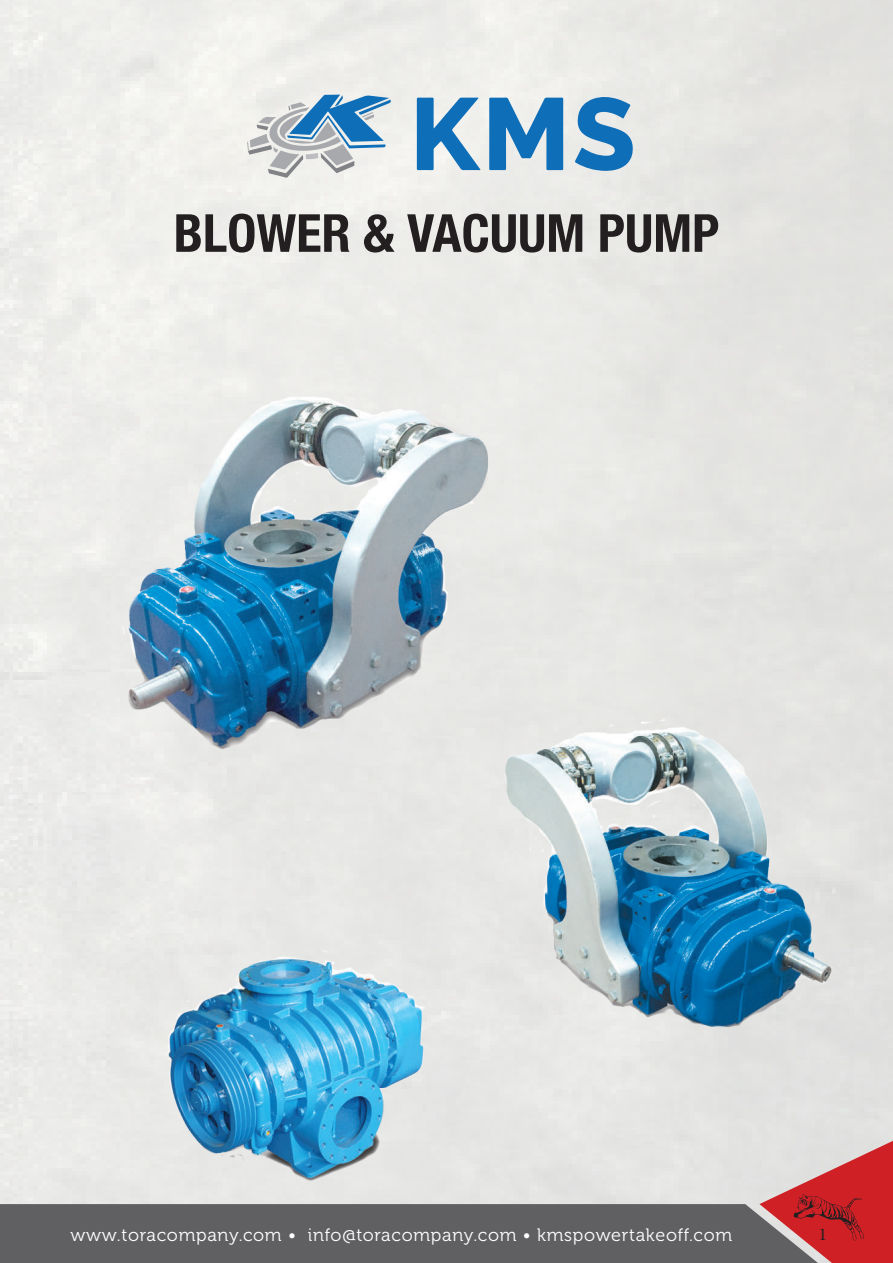
<style>
.page{position:relative;width:893px;height:1263px;background:#fff}
.page>*{position:absolute;margin:0;border:0;box-sizing:border-box;transform-origin:0 0}
.t1{font:700 condensed 52.5px "Helvetica Neue LT Std";color:#231f20}
.t2{font:18px "Museo 300";letter-spacing:.04em;color:#fff}
.t3{font:18px "Minion Pro";color:#231f20}
</style>
<div class="page">
<svg style="left:0;top:1204px;width:23px;height:59px"></svg>
<svg style="left:489px;top:98px;width:74px;height:72px;background:#5596c7"></svg>
<svg style="left:417px;top:98px;width:64px;height:72px;background:#70a6ce"></svg>
<svg style="left:575px;top:96px;width:58px;height:75px;background:#68a0cb"></svg>
<svg style="left:247px;top:95px;width:144px;height:83px;background:#b0c4d2"></svg>
<img style="left:23px;top:325px;width:870px;height:938px">
<h1 class="t1" style="left:174px;top:201px;width:547px">BLOWER &amp; VACUUM PUMP</h1>
<p class="t2" style="left:70px;top:1225px;width:663px">www.toracompany.com • info@toracompany.com • kmspowertakeoff.com</p>
<p class="t3" style="left:819px;top:1222px;width:10px">1</p>
</div>
